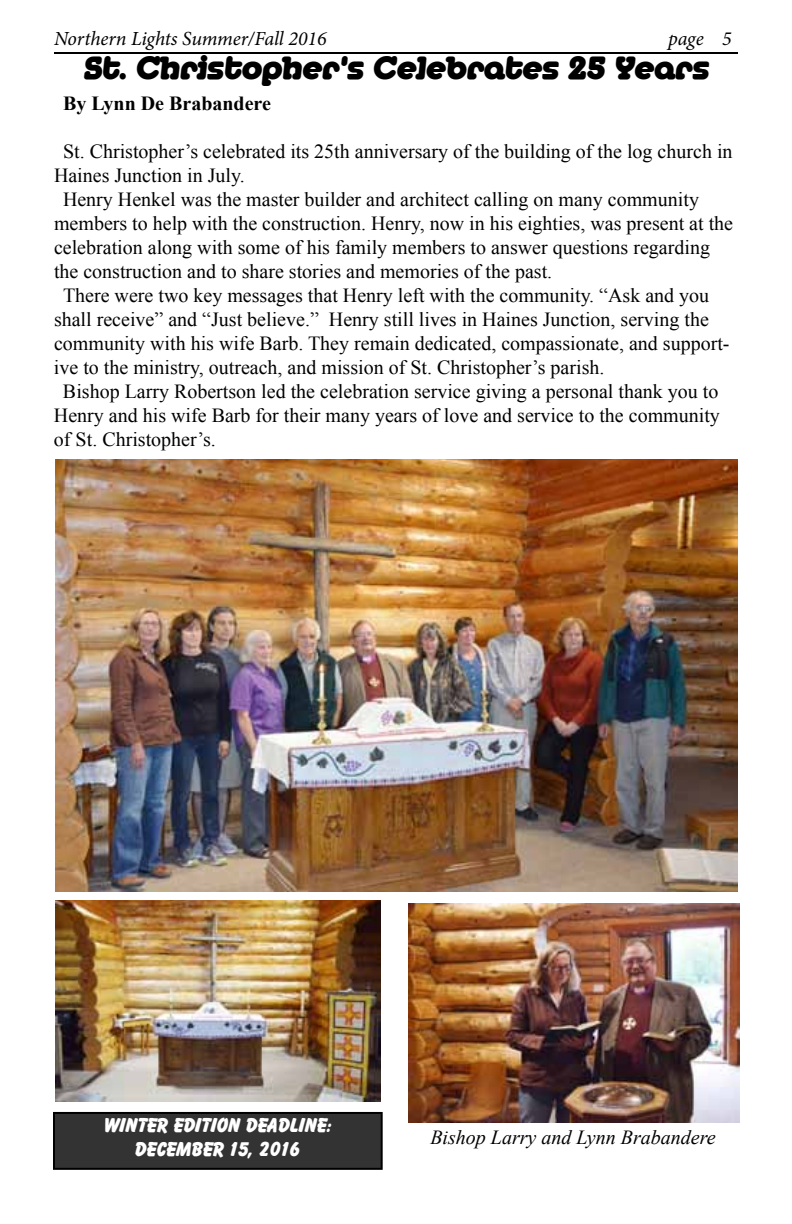
<style>
.page{position:relative;width:792px;height:1224px;background:#fff}
.page>*{position:absolute;margin:0;border:0;box-sizing:border-box;transform-origin:0 0}
.t1{font:32px "Janis";color:#000}
.t2{font:20px "Times New Roman";color:#000}
.t3{font:20px/24px "Bazooka";color:#fff;text-align:center}
.t4{font:italic 20px "Minion Pro";letter-spacing:-.005em;color:#000}
.t5{font:italic 20px "Times New Roman";color:#000}
.t6{font:700 20px "Times New Roman";color:#000}
</style>
<div class="page">
<hr style="left:54px;top:52px;width:684px;height:2px;background:#000">
<div style="left:54px;top:1113px;width:328px;height:56px;background:#333"></div>
<div style="left:53px;top:1112px;width:330px;height:58px;border:2px solid #000"></div>
<img style="left:55px;top:460px;width:683px;height:432px">
<img style="left:408px;top:904px;width:331px;height:219px">
<img style="left:55px;top:900px;width:326px;height:201px">
<p class="t4" style="left:54px;top:25px;width:274px">Northern Lights Summer/Fall 2016</p>
<p class="t4" style="left:668px;top:25px;width:65px">page 5</p>
<h1 class="t1" style="left:83px;top:48px;width:627px">St. Christopher’s Celebrates 25 Years</h1>
<p class="t6" style="left:63px;top:89px;width:209px">By Lynn De Brabandere</p>
<p class="t2" style="left:63px;top:138px;width:671px">St. Christopher’s celebrated its 25th anniversary of the building of the log church in</p>
<p class="t2" style="left:54px;top:162px;width:192px">Haines Junction in July.</p>
<p class="t2" style="left:63px;top:186px;width:638px">Henry Henkel was the master builder and architect calling on many community</p>
<p class="t2" style="left:54px;top:210px;width:681px">members to help with the construction. Henry, now in his eighties, was present at the</p>
<p class="t2" style="left:54px;top:234px;width:658px">celebration along with some of his family members to answer questions regarding</p>
<p class="t2" style="left:54px;top:258px;width:500px">the construction and to share stories and memories of the past.</p>
<p class="t2" style="left:63px;top:282px;width:648px">There were two key messages that Henry left with the community. “Ask and you</p>
<p class="t2" style="left:54px;top:306px;width:656px">shall receive” and “Just believe.” Henry still lives in Haines Junction, serving the</p>
<p class="t2" style="left:54px;top:330px;width:677px">community with his wife Barb. They remain dedicated, compassionate, and support-</p>
<p class="t2" style="left:54px;top:354px;width:552px">ive to the ministry, outreach, and mission of St. Christopher’s parish.</p>
<p class="t2" style="left:63px;top:378px;width:657px">Bishop Larry Robertson led the celebration service giving a personal thank you to</p>
<p class="t2" style="left:54px;top:402px;width:667px">Henry and his wife Barb for their many years of love and service to the community</p>
<p class="t2" style="left:54px;top:426px;width:163px">of St. Christopher’s.</p>
<p class="t3" style="left:104px;top:1113px;width:230px">WINTER EDITION DEADLINE:<br>DECEMBER 15, 2016</p>
<p class="t5" style="left:430px;top:1124px;width:287px">Bishop Larry and Lynn Brabandere</p>
</div>
